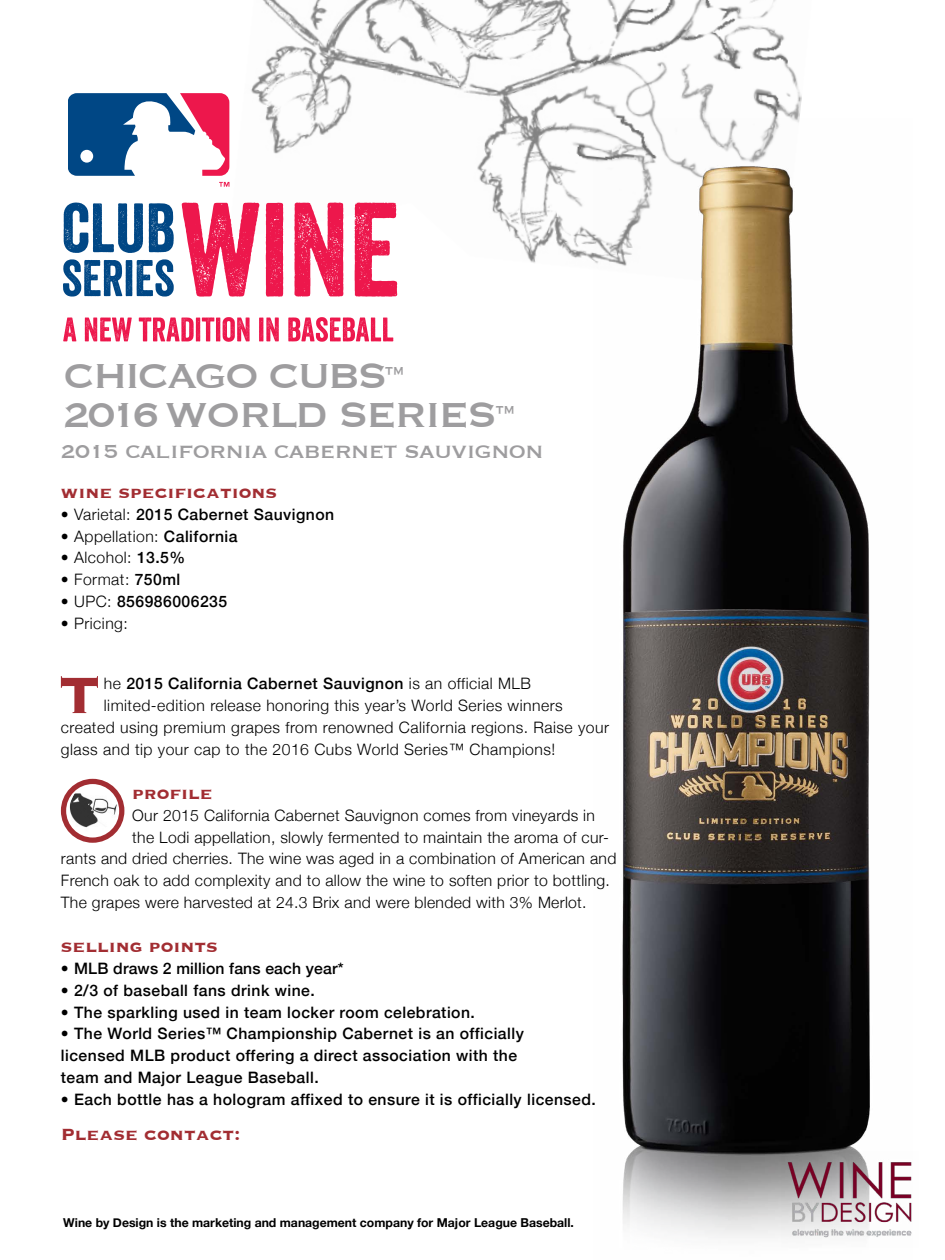
<style>
.page{position:relative;width:945px;height:1260px;background:#fff}
.page>*{position:absolute;margin:0;border:0;box-sizing:border-box;transform-origin:0 0}
.t1{font:700 66.85px "Copperplate";color:#a22d32}
.t2{font:45.15px/38.5px "Copperplate";letter-spacing:-.06em;color:#9e9d9f}
.t3{font:28px "Copperplate";letter-spacing:-.03em;color:#9e9d9f}
.t4{font:700 21px "Copperplate";color:#a22d32}
.t5{font:300 15.75px "Helvetica Neue";letter-spacing:.02em;color:#000}
.t6{font:500 15.75px/21.9px "Helvetica Neue";letter-spacing:.03em;color:#000}
.t7{font:500 15.75px "Helvetica Neue";letter-spacing:.01em;color:#000}
.t8{font:700 12.25px "Helvetica Neue";color:#000}
.s1{font-size:24.5px}
.s2{font-weight:300}
.s3{font-weight:500}
</style>
<div class="page">
<img style="left:229px;top:0;width:573px;height:289px">
<svg style="left:64px;top:781px;width:58px;height:59px"></svg>
<div style="left:61px;top:779px;width:63px;height:64px;border:5px solid #a22d32;border-radius:50%"></div>
<img style="left:69px;top:793px;width:48px;height:42px">
<img style="left:593px;top:118px;width:277px;height:1120px">
<svg style="left:182px;top:203px;width:77px;height:94px"></svg>
<svg style="left:266px;top:203px;width:17px;height:94px;background:#ed1c50"></svg>
<svg style="left:294px;top:203px;width:49px;height:94px"></svg>
<svg style="left:355px;top:203px;width:42px;height:94px"></svg>
<svg style="left:64px;top:203px;width:79px;height:50px"></svg>
<svg style="left:149px;top:203px;width:25px;height:49px"></svg>
<svg style="left:63px;top:259px;width:111px;height:38px"></svg>
<svg style="left:219px;top:182px;width:10px;height:5px"></svg>
<svg style="left:68px;top:93px;width:161px;height:83px"></svg>
<svg style="left:63px;top:317px;width:330px;height:25px"></svg>
<img style="left:782px;top:1151px;width:130px;height:87px">
<h2 class="t2" style="left:63px;top:354px;width:453px">CHICAGO CUBS<sup>™<br></sup>2016 WORLD SERIES<sup>™</sup></h2>
<h3 class="t3" style="left:61px;top:433px;width:485px"><span class="s1">2015</span> california cabernet sauvignon</h3>
<h3 class="t4" style="left:61px;top:478px;width:218px">wine specifications</h3>
<p class="t6" style="left:61px;top:502px;width:275px">• <span class="s2">Varietal:</span> 2015 Cabernet Sauvignon</p>
<p class="t5" style="left:61px;top:523px;width:178px"><span class="s3">•</span> Appellation: <span class="s3">California</span></p>
<p class="t5" style="left:61px;top:545px;width:126px"><span class="s3">•</span> Alcohol: <span class="s3">13.5%</span></p>
<p class="t5" style="left:61px;top:567px;width:121px"><span class="s3">•</span> Format: <span class="s3">750ml</span></p>
<p class="t6" style="left:61px;top:589px;width:168px">• <span class="s2">UPC:</span> 856986006235</p>
<p class="t5" style="left:61px;top:611px;width:68px"><span class="s3">•</span> Pricing:</p>
<h1 class="t1" style="left:59px;top:651px;width:42px">T</h1>
<p class="t6" style="left:104px;top:672px;width:428px"><span class="s2">he</span> 2015 California Cabernet Sauvignon <span class="s2">is an official MLB</span></p>
<p class="t5" style="left:104px;top:693px;width:460px">limited-edition release honoring this year’s World Series winners</p>
<p class="t5" style="left:61px;top:715px;width:550px">created using premium grapes from renowned California regions. Raise your</p>
<p class="t5" style="left:61px;top:737px;width:496px">glass and tip your cap to the 2016 Cubs World Series™ Champions!</p>
<h3 class="t4" style="left:132px;top:779px;width:82px">profile</h3>
<p class="t5" style="left:132px;top:802px;width:464px">Our 2015 California Cabernet Sauvignon comes from vineyards in</p>
<p class="t5" style="left:132px;top:824px;width:478px">the Lodi appellation, slowly fermented to maintain the aroma of cur-</p>
<p class="t5" style="left:61px;top:846px;width:557px">rants and dried cherries. The wine was aged in a combination of American and</p>
<p class="t5" style="left:61px;top:868px;width:551px">French oak to add complexity and to allow the wine to soften prior to bottling.</p>
<p class="t5" style="left:61px;top:890px;width:527px">The grapes were harvested at 24.3 Brix and were blended with 3% Merlot.</p>
<h3 class="t4" style="left:61px;top:932px;width:158px">selling points</h3>
<p class="t7" style="left:61px;top:956px;width:284px">• MLB draws 2 million fans each year*</p>
<p class="t6" style="left:61px;top:978px;width:256px">• 2/3 of baseball fans drink wine.</p>
<p class="t6" style="left:61px;top:1000px;width:416px">• The sparkling used in team locker room celebration.</p>
<p class="t6" style="left:61px;top:1022px;width:464px">• The World Series™ Championship Cabernet is an officially licensed MLB product offering a direct association with the team and Major League Baseball.</p>
<p class="t6" style="left:61px;top:1087px;width:537px">• Each bottle has a hologram affixed to ensure it is officially licensed.</p>
<h3 class="t4" style="left:61px;top:1121px;width:181px">Please contact:</h3>
<p class="t8" style="left:63px;top:1213px;width:512px">Wine by Design is the marketing and management company for Major League Baseball.</p>
</div>
